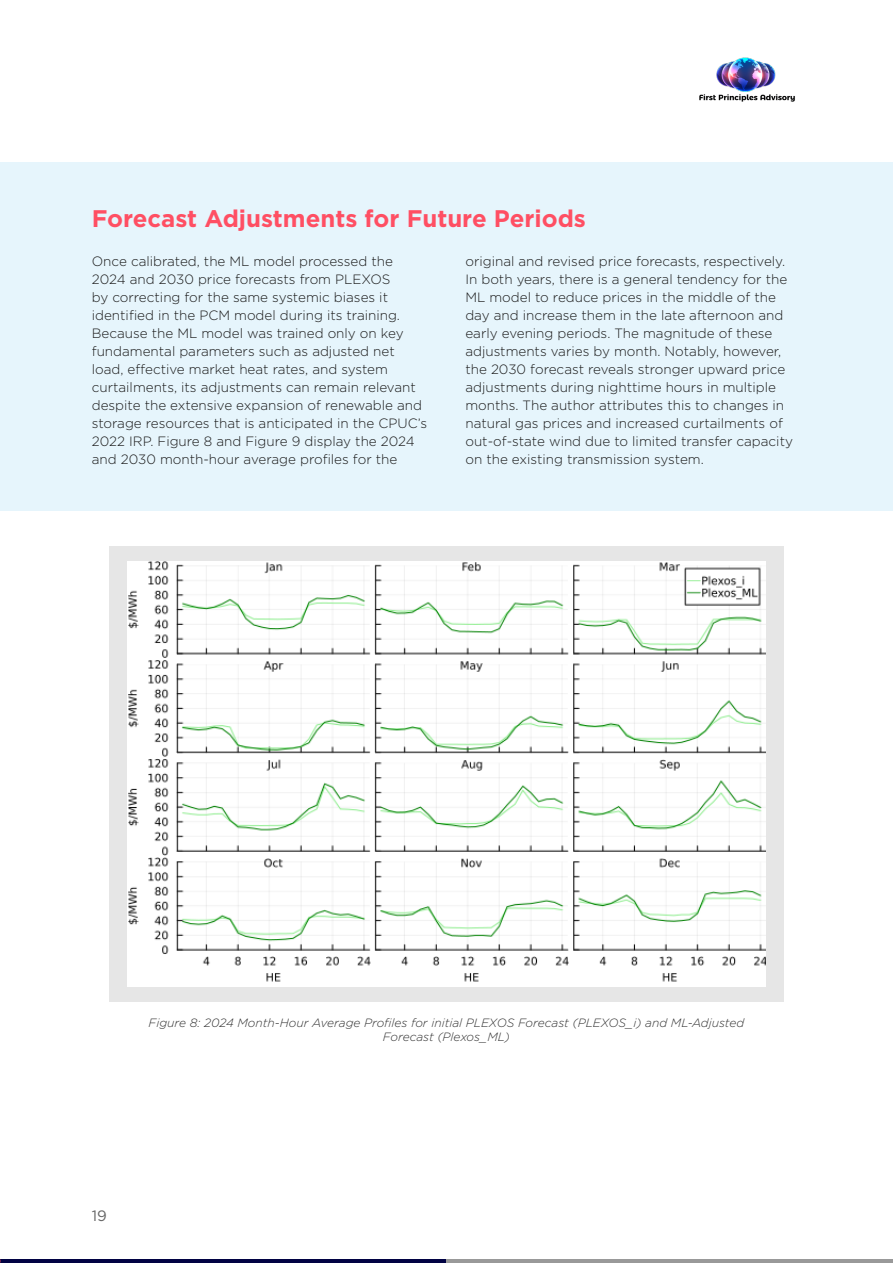
<style>
.page{position:relative;width:893px;height:1263px;background:#fff}
.page>*{position:absolute;margin:0;border:0;box-sizing:border-box;transform-origin:0 0}
.t1{font:700 24px "Gotham";color:#ff4f63}
.t2{font:15px "Gotham";color:#666}
.t3{font:300 13.5px/18px "Gotham";color:#1a1a1a}
.t4{font:italic 300 12px/14.4px "Gotham";color:#333;text-align:center}
</style>
<div class="page">
<hr style="left:0;top:1259px;width:446px;height:4px;background:#010243">
<hr style="left:446px;top:1259px;width:447px;height:4px;background:#999">
<img style="left:699px;top:57px;width:96px;height:45px">
<div style="left:0;top:162px;width:893px;height:349px;background:#e6f5fc"></div>
<div style="left:109px;top:546px;width:675px;height:456px;background:#e6e6e6"></div>
<img style="left:127px;top:561px;width:638px;height:426px">
<p class="t1" style="left:92px;top:203px;width:496px">Forecast Adjustments for Future Periods</p>
<p class="t3" style="left:92px;top:252px;width:337px">Once calibrated, the ML model processed the 2024 and 2030 price forecasts from PLEXOS<br>by correcting for the same systemic biases it identified in the PCM model during its training.<br>Because the ML model was trained only on key fundamental parameters such as adjusted net load, effective market heat rates, and system curtailments, its adjustments can remain relevant despite the extensive expansion of renewable and storage resources that is anticipated in the CPUC’s 2022 IRP. Figure 8 and Figure 9 display the 2024 and 2030 month-hour average profiles for the</p>
<p class="t3" style="left:465px;top:252px;width:329px">original and revised price forecasts, respectively.<br>In both years, there is a general tendency for the ML model to reduce prices in the middle of the day and increase them in the late afternoon and early evening periods. The magnitude of these adjustments varies by month. Notably, however, the 2030 forecast reveals stronger upward price adjustments during nighttime hours in multiple months. The author attributes this to changes in natural gas prices and increased curtailments of out-of-state wind due to limited transfer capacity on the existing transmission system.</p>
<p class="t4" style="left:149px;top:1015px;width:597px">Figure 8: 2024 Month-Hour Average Profiles for initial PLEXOS Forecast (PLEXOS_i) and ML-Adjusted<br>Forecast (Plexos_ML)</p>
<p class="t2" style="left:92px;top:1206px;width:17px">19</p>
</div>
